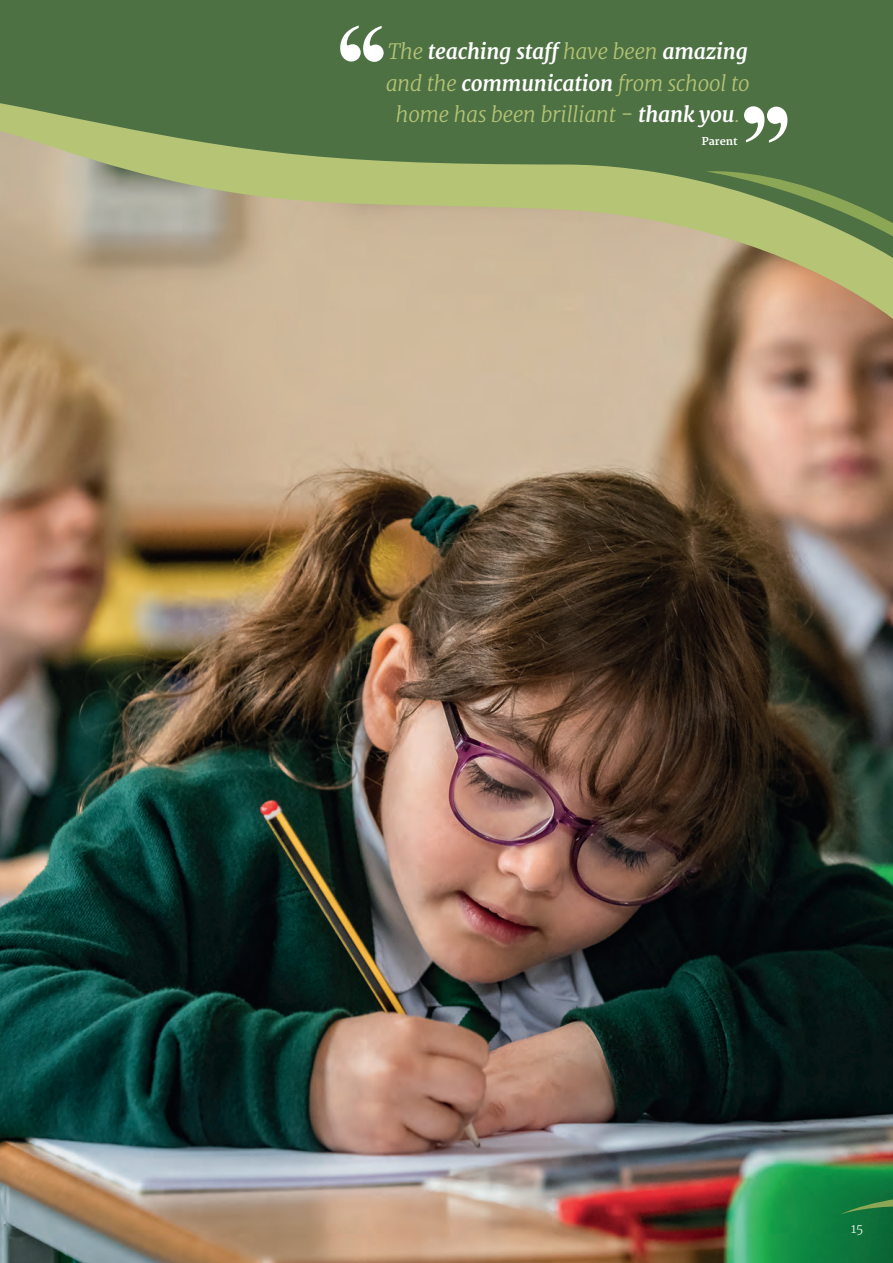
<style>
.page{position:relative;width:893px;height:1263px;background:#fff}
.page>*{position:absolute;margin:0;border:0;box-sizing:border-box;transform-origin:0 0}
.t1{font:italic 300 21px/31.5px "Merriweather";letter-spacing:-.01em;color:#b5c475;text-align:center}
.t2{font:300 12.75px "Merriweather";color:#fff}
.t3{font:700 10.5px "Merriweather";color:#fff}
.s1{font-weight:700;color:#fff}
</style>
<div class="page">
<img style="left:0;top:375px;width:893px;height:888px">
<svg style="left:840px;top:1141px;width:53px;height:122px;background:#2f7945"></svg>
<div style="left:0;top:0;width:893px;height:84px;background:#4e7144"></div>
<svg style="left:706px;top:375px;width:187px;height:190px;background:#a57e68"></svg>
<svg style="left:0;top:84px;width:893px;height:291px;background:#a09f76"></svg>
<svg style="left:340px;top:26px;width:44px;height:36px"></svg>
<svg style="left:744px;top:106px;width:43px;height:37px"></svg>
<p class="t1" style="left:386px;top:36px;width:365px">The <span class="s1">teaching staff</span> have been <span class="s1">amazing </span>and the <span class="s1">communication</span> from school to home has been brilliant - <span class="s1">thank you</span>.</p>
<p class="t3" style="left:702px;top:135px;width:37px">Parent</p>
<p class="t2" style="left:851px;top:1221px;width:14px">15</p>
</div>
